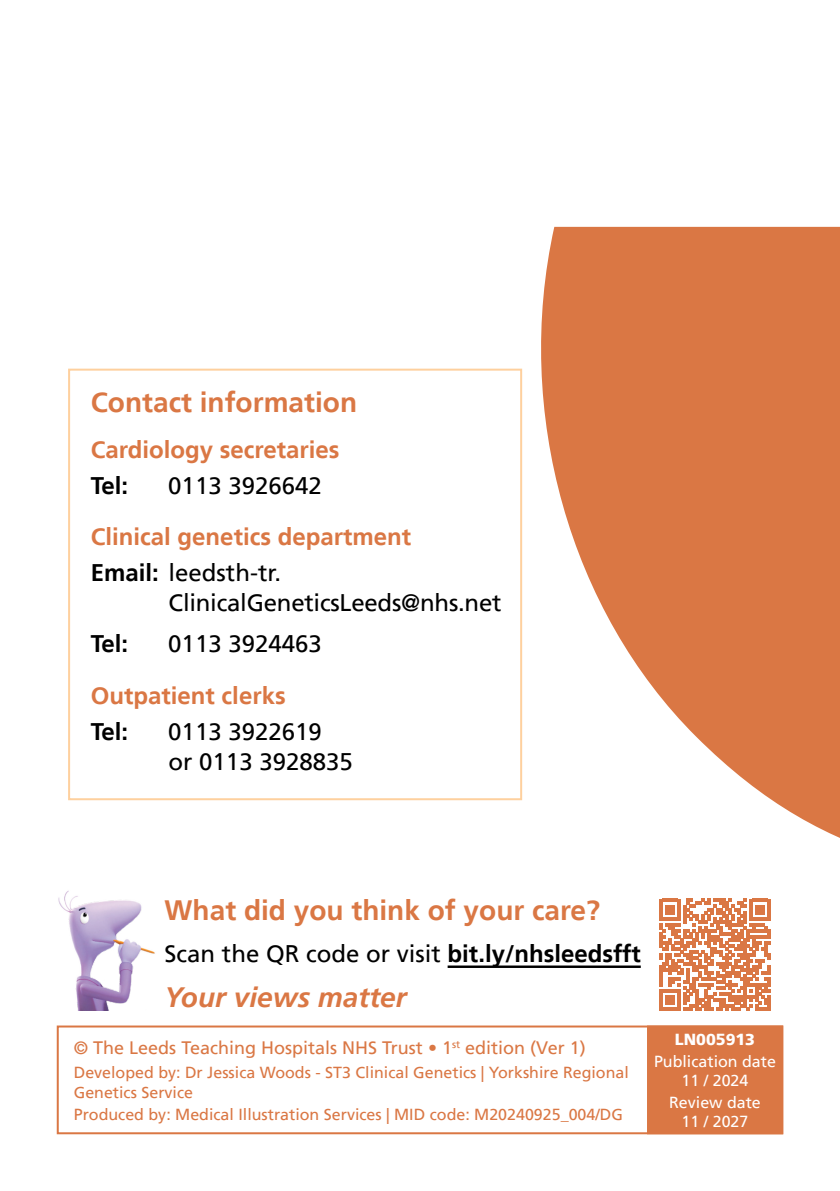
<style>
.page{position:relative;width:840px;height:1191px;background:#fff}
.page>*{position:absolute;margin:0;border:0;box-sizing:border-box;transform-origin:0 0}
.Main_Headings{font:700 28px "Frutiger LT";color:#da7744}
.Main_Headings-2{font:italic 700 28px "Frutiger LT";color:#da7744}
.Body_Text{font:24px "Frutiger LT";color:#000}
.Sub_Heading{font:700 24px "Frutiger LT";color:#da7744}
.Body_Text-2{font:700 24px "Frutiger LT";letter-spacing:-.055em;color:#000}
.Back_cover_Box_Text_A{font:18px "Frutiger LT";color:#da7744}
.Back_cover_Box_Text_B{font:16px/19.2px "Frutiger LT";color:#da7744}
.Back_cover_Box_Text_C{font:16px/19.2px "Frutiger LT";color:#fff;text-align:center}
.Back_cover_Box_Text_C-2{font:900 16px "Frutiger LT";color:#fff}
.s1{font-weight:700}
</style>
<div class="page">
<svg style="left:512px;top:227px;width:327px;height:611px;fill:#da7744"></svg>
<div style="left:68px;top:369px;width:454px;height:431px;border:2px solid #fed09e"></div>
<div style="left:57px;top:1025px;width:725px;height:109px;border:2px solid #da7744"></div>
<div style="left:646px;top:1025px;width:136px;height:109px;background:#da7744;border:2px solid #da7744"></div>
<img style="left:58px;top:890px;width:97px;height:120px">
<hr style="left:447px;top:965px;width:193px;height:3px;background:#000">
<svg style="left:659px;top:899px;width:111px;height:111px"></svg>
<hr style="left:767px;top:995px;width:3px;height:15px;background:#da7744">
<h2 class="Main_Headings" style="left:91px;top:386px;width:268px">Contact information</h2>
<h3 class="Sub_Heading" style="left:91px;top:436px;width:250px">Cardiology secretaries</h3>
<p class="Body_Text-2" style="left:91px;top:471px;width:39px">Tel:</p>
<p class="Body_Text" style="left:168px;top:471px;width:155px">0113 3926642</p>
<h3 class="Sub_Heading" style="left:91px;top:523px;width:322px">Clinical genetics department</h3>
<p class="Body_Text" style="left:91px;top:558px;width:192px"><span class="s1">Email:</span> leedsth-tr.</p>
<h2 class="Body_Text" style="left:168px;top:588px;width:334px">ClinicalGeneticsLeeds@nhs.net</h2>
<p class="Body_Text-2" style="left:91px;top:630px;width:39px">Tel:</p>
<p class="Body_Text" style="left:168px;top:630px;width:155px">0113 3924463</p>
<h3 class="Sub_Heading" style="left:91px;top:681px;width:196px">Outpatient clerks</h3>
<p class="Body_Text-2" style="left:91px;top:717px;width:39px">Tel:</p>
<p class="Body_Text" style="left:168px;top:717px;width:155px">0113 3922619</p>
<p class="Body_Text" style="left:168px;top:747px;width:186px">or 0113 3928835</p>
<h2 class="Main_Headings" style="left:164px;top:894px;width:437px">What did you think of your care?</h2>
<p class="Body_Text" style="left:164px;top:939px;width:477px">Scan the QR code or visit <span class="s1">bit.ly/nhsleedsfft</span></p>
<h2 class="Main_Headings-2" style="left:164px;top:980px;width:243px">Your views matter</h2>
<p class="Back_cover_Box_Text_A" style="left:74px;top:1036px;width:513px">© The Leeds Teaching Hospitals NHS Trust • 1<sup>st</sup> edition (Ver 1)</p>
<p class="Back_cover_Box_Text_B" style="left:74px;top:1063px;width:556px">Developed by: Dr Jessica Woods - ST3 Clinical Genetics | Yorkshire Regional<br>Genetics Service</p>
<p class="Back_cover_Box_Text_B" style="left:74px;top:1104px;width:550px">Produced by: Medical Illustration Services | MID code: M20240925_004/DG</p>
<p class="Back_cover_Box_Text_C-2" style="left:674px;top:1029px;width:82px">LN005913</p>
<p class="Back_cover_Box_Text_C" style="left:653px;top:1051px;width:123px">Publication date</p>
<p class="Back_cover_Box_Text_C" style="left:681px;top:1070px;width:68px">11 / 2024</p>
<p class="Back_cover_Box_Text_C" style="left:668px;top:1092px;width:93px">Review date</p>
<p class="Back_cover_Box_Text_C" style="left:681px;top:1112px;width:68px">11 / 2027</p>
<p class="Back_cover_Box_Text_C" style="left:655px;top:1038px;width:123px">Publication date **/****</p>
<p class="Back_cover_Box_Text_C" style="left:687px;top:1101px;width:59px">**/****</p>
</div>
